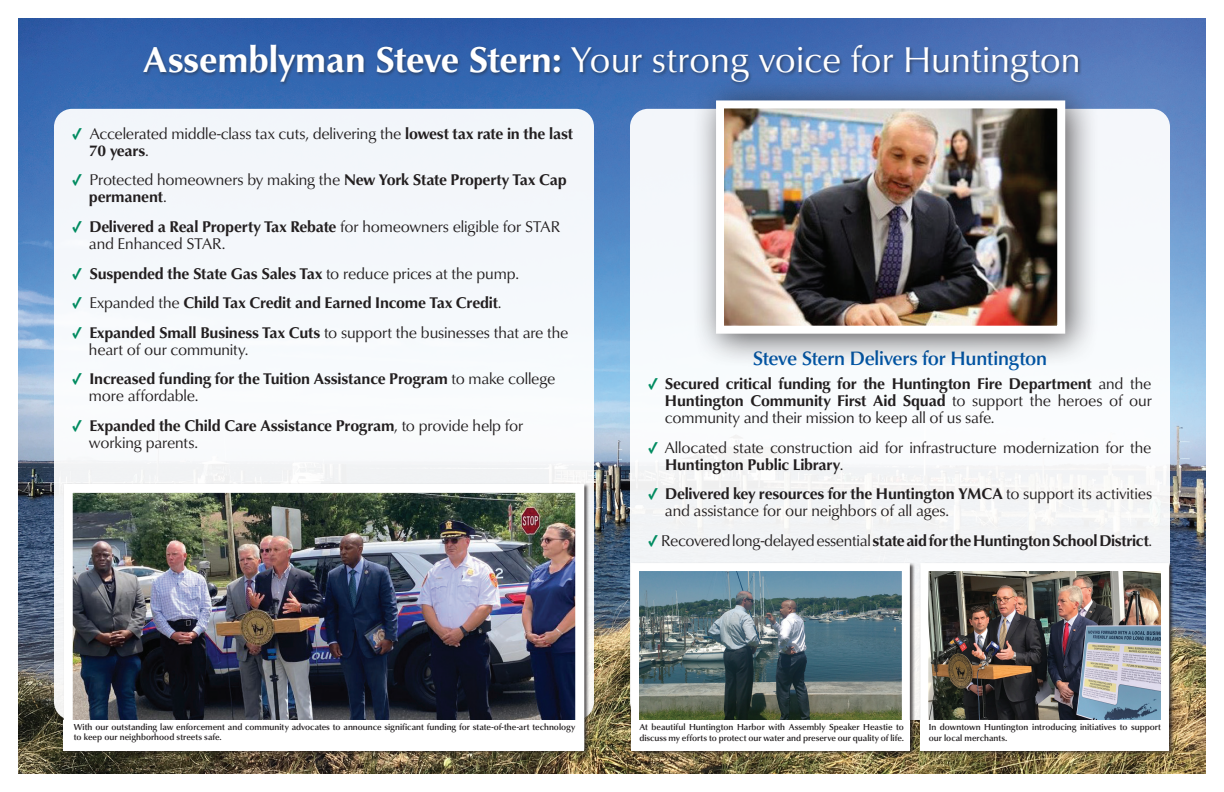
<style>
.page{position:relative;width:1224px;height:792px;background:#fff}
.page>*{position:absolute;margin:0;border:0;box-sizing:border-box;transform-origin:0 0}
.t1{font:37px "Classico URW";color:#fff}
.t2{font:500 20px "Classico URW";letter-spacing:-.01em;color:#0155a5}
.t3{font:700 16px/17px "Classico URW";letter-spacing:-.01em;color:#231f20}
.t4{font:16px/17px "Classico URW";letter-spacing:-.01em;color:#231f20}
.t5{font:500 9px/11px "Classico URW";color:#231f20}
.s1{font-weight:700}
.s2{font-family:"Acumin Pro Cond";font-weight:900;font-style:italic;color:#008b60}
.s3{font-weight:400}
</style>
<div class="page">
<img style="left:18px;top:18px;width:1188px;height:756px">
<div style="left:54px;top:109px;width:540px;height:611px;background:#f4f8fb;border-radius:18px"></div>
<div style="left:142px;top:44px;width:940px;height:43px;background:#231f20;opacity:.5"></div>
<div style="left:630px;top:109px;width:540px;height:611px;background:#f7f9fb;border-radius:18px"></div>
<div style="left:692px;top:76px;width:408px;height:292px;background:#231f20;opacity:.75"></div>
<img style="left:725px;top:109px;width:331px;height:216px">
<div style="left:716px;top:100px;width:349px;height:234px;border:8px solid #fff"></div>
<div style="left:919px;top:562px;width:255px;height:193px;background:#231f20;opacity:.75"></div>
<img style="left:929px;top:572px;width:231px;height:148px">
<div style="left:920px;top:563px;width:249px;height:187px;border:8px solid #fff"></div>
<div style="left:630px;top:562px;width:285px;height:193px;background:#231f20;opacity:.75"></div>
<img style="left:640px;top:572px;width:261px;height:148px">
<div style="left:631px;top:563px;width:279px;height:187px;border:8px solid #fff"></div>
<div style="left:63px;top:483px;width:526px;height:271px;background:#231f20;opacity:.75"></div>
<img style="left:74px;top:494px;width:500px;height:226px">
<div style="left:64px;top:484px;width:520px;height:266px;border:9px solid #fff"></div>
<div style="left:64px;top:720px;width:520px;height:30px;background:#fff"></div>
<div style="left:631px;top:720px;width:279px;height:30px;background:#fff"></div>
<div style="left:920px;top:720px;width:249px;height:30px;background:#fff"></div>
<h1 class="t1" style="left:143px;top:32px;width:939px"><span class="s1">Assemblyman Steve Stern:</span> Your strong voice for Huntington</h1>
<p class="t4" style="left:89px;top:124px;width:486px;text-indent:-17px"><span class="s2">✓</span> Accelerated middle-class tax cuts, delivering the <span class="s1">lowest tax rate in the last<br>70 years</span>.</p>
<p class="t3" style="left:89px;top:171px;width:479px;text-indent:-17px"><span class="s2">✓</span> <span class="s3">Protected homeowners by making the</span> New York State Property Tax Cap permanent<span class="s3">.</span></p>
<p class="t4" style="left:89px;top:217px;width:473px;text-indent:-17px"><span class="s2">✓</span> <span class="s1">Delivered a Real Property Tax Rebate</span> for homeowners eligible for STAR and Enhanced STAR.</p>
<p class="t3" style="left:72px;top:264px;width:449px"><span class="s2">✓</span> Suspended the State Gas Sales Tax <span class="s3">to reduce prices at the pump.</span></p>
<p class="t3" style="left:72px;top:294px;width:431px"><span class="s2">✓</span> <span class="s3">Expanded the</span> Child Tax Credit and Earned Income Tax Credit<span class="s3">.</span></p>
<p class="t4" style="left:89px;top:323px;width:481px;text-indent:-17px"><span class="s2">✓</span> <span class="s1">Expanded Small Business Tax Cuts</span> to support the businesses that are the heart of our community.</p>
<p class="t3" style="left:89px;top:370px;width:468px;text-indent:-17px"><span class="s2">✓</span> Increased funding for the Tuition Assistance Program <span class="s3">to make college more affordable.</span></p>
<p class="t3" style="left:89px;top:416px;width:436px;text-indent:-17px"><span class="s2">✓</span> Expanded the Child Care Assistance Program<span class="s3">, to provide help for working parents.</span></p>
<p class="t2" style="left:753px;top:343px;width:296px">Steve Stern Delivers for Huntington</p>
<p class="t3" style="left:665px;top:375px;width:489px;text-align:justify;text-indent:-17px"><span class="s2">✓</span> Secured critical funding for the Huntington Fire Department <span class="s3">and the </span>Huntington Community First Aid Squad <span class="s3">to support the heroes of our community and their mission to keep all of us safe.</span></p>
<p class="t4" style="left:665px;top:438px;width:488px;text-indent:-17px"><span class="s2">✓</span> Allocated state construction aid for infrastructure modernization for the<br><span class="s1">Huntington Public Library</span>.</p>
<p class="t4" style="left:665px;top:485px;width:489px;text-indent:-17px"><span class="s2">✓</span> <span class="s1">Delivered key resources for the Huntington YMCA</span> to support its activities and assistance for our neighbors of all ages.</p>
<p class="t3" style="left:648px;top:531px;width:506px"><span class="s2">✓</span> <span class="s3">Recovered long-delayed essential</span> state aid for the Huntington School District<span class="s3">.</span></p>
<p class="t5" style="left:74px;top:722px;width:503px;line-height:10px">With our outstanding law enforcement and community advocates to announce significant funding for state-of-the-art technology to keep our neighborhood streets safe.</p>
<p class="t5" style="left:639px;top:721px;width:266px">At beautiful Huntington Harbor with Assembly Speaker Heastie to discuss my efforts to protect our water and preserve our quality of life.</p>
<p class="t5" style="left:929px;top:721px;width:234px">In downtown Huntington introducing initiatives to support our local merchants.</p>
</div>
